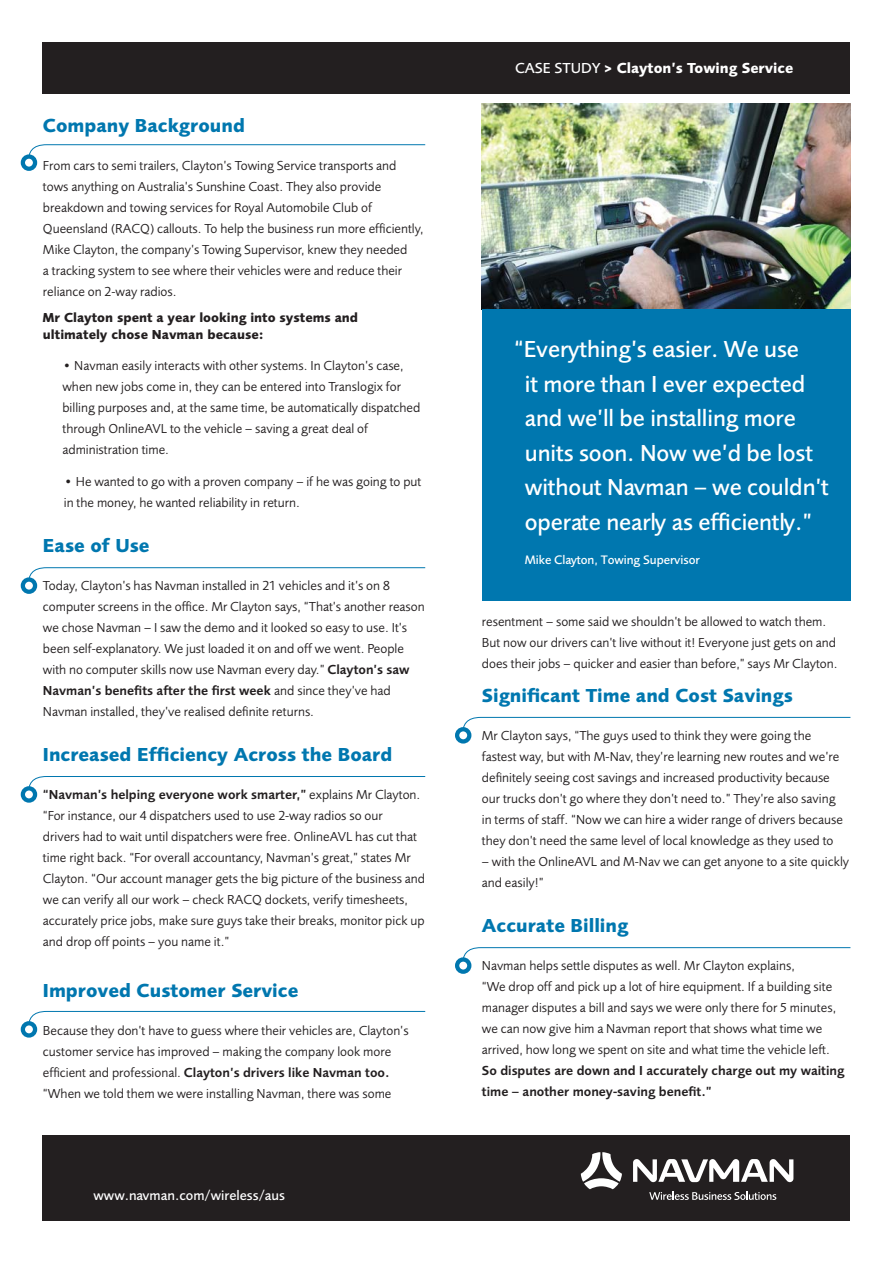
<style>
.page{position:relative;width:893px;height:1263px;background:#fff}
.page>*{position:absolute;margin:0;border:0;box-sizing:border-box;transform-origin:0 0}
.t1{font:500 24px/34.5px "Foundry Sans";letter-spacing:-.005em;color:#fff}
.t2{font:700 19.5px "Foundry Sans";color:#0077af}
.t3{font:700 15px "Foundry Sans";color:#fff}
.t4{font:500 14.1px "Foundry Sans";color:#fff}
.t5{font:13.5px/21px "Foundry Sans";color:#231f20}
.t6{font:600 13.5px/21px "Foundry Sans";color:#231f20}
.t7{font:700 13.5px/16.2px "Foundry Sans";color:#231f20}
.t8{font:500 12.75px "Foundry Sans";letter-spacing:-.005em;color:#fff}
.s1{font-weight:600}
.s2{font-weight:500}
.s3{font-family:"DIN"}
</style>
<div class="page">
<img style="left:482px;top:103px;width:368px;height:206px">
<div style="left:43px;top:1135px;width:807px;height:85px;background:#231f20"></div>
<svg style="left:581px;top:1152px;width:41px;height:37px"></svg>
<svg style="left:633px;top:1159px;width:160px;height:23px"></svg>
<svg style="left:649px;top:1191px;width:127px;height:9px"></svg>
<div style="left:43px;top:43px;width:807px;height:51px;background:#231f20"></div>
<svg style="left:29px;top:144px;width:397px;height:20px"></svg>
<div style="left:23px;top:157px;width:12px;height:12px;background:#fff;border-radius:50%"></div>
<div style="left:21px;top:154px;width:16px;height:17px;border:4px solid #0077af;border-radius:50%"></div>
<div style="left:482px;top:309px;width:368px;height:292px;background:#0077af"></div>
<svg style="left:463px;top:716px;width:388px;height:20px"></svg>
<div style="left:457px;top:729px;width:12px;height:12px;background:#fff;border-radius:50%"></div>
<div style="left:455px;top:727px;width:16px;height:16px;border:4px solid #0077af;border-radius:50%"></div>
<svg style="left:29px;top:567px;width:397px;height:20px"></svg>
<div style="left:23px;top:579px;width:12px;height:13px;background:#fff;border-radius:50%"></div>
<div style="left:21px;top:577px;width:16px;height:17px;border:4px solid #0077af;border-radius:50%"></div>
<svg style="left:29px;top:776px;width:397px;height:19px"></svg>
<div style="left:23px;top:788px;width:12px;height:12px;background:#fff;border-radius:50%"></div>
<div style="left:21px;top:786px;width:16px;height:17px;border:4px solid #0077af;border-radius:50%"></div>
<svg style="left:29px;top:1010px;width:397px;height:20px"></svg>
<div style="left:23px;top:1023px;width:12px;height:12px;background:#fff;border-radius:50%"></div>
<div style="left:21px;top:1021px;width:16px;height:16px;border:4px solid #0077af;border-radius:50%"></div>
<svg style="left:463px;top:947px;width:388px;height:19px"></svg>
<div style="left:457px;top:959px;width:12px;height:13px;background:#fff;border-radius:50%"></div>
<div style="left:455px;top:957px;width:16px;height:17px;border:4px solid #0077af;border-radius:50%"></div>
<h2 class="t2" style="left:43px;top:118px;width:203px">Company Background</h2>
<p class="t5" style="left:43px;top:156px;width:382px">From cars to semi trailers, Clayton’s Towing Service transports and tows anything on Australia’s Sunshine Coast. They also provide breakdown and towing services for Royal Automobile Club of Queensland (RACQ) callouts. To help the business run more efficiently, Mike Clayton, the company’s Towing Supervisor, knew they needed<br>a tracking system to see where their vehicles were and reduce their reliance on 2-way radios.</p>
<p class="t7" style="left:43px;top:311px;width:317px">Mr Clayton spent a year looking into systems and ultimately chose Navman because:</p>
<p class="t5" style="left:62px;top:356px;width:360px">• Navman easily interacts with other systems. In Clayton’s case, when new jobs come in, they can be entered into Translogix for billing purposes and, at the same time, be automatically dispatched through OnlineAVL to the vehicle – saving a great deal of administration time.</p>
<p class="t5" style="left:64px;top:472px;width:359px">• He wanted to go with a proven company – if he was going to put in the money, he wanted reliability in return.</p>
<h2 class="t2" style="left:43px;top:538px;width:108px">Ease of Use</h2>
<p class="t5" style="left:43px;top:576px;width:383px">Today, Clayton’s has Navman installed in 21 vehicles and it’s on 8 computer screens in the office. Mr Clayton says, “That’s another reason we chose Navman – I saw the demo and it looked so easy to use. It’s been self-explanatory. We just loaded it on and off we went. People with no computer skills now use Navman every day.” <span class="s1">Clayton’s saw Navman’s benefits after the first week</span> and since they’ve had Navman installed, they’ve realised definite returns.</p>
<h2 class="t2" style="left:43px;top:747px;width:351px">Increased Efficiency Across the Board</h2>
<p class="t5" style="left:43px;top:785px;width:384px"><span class="s1">“Navman’s helping everyone work smarter,”</span> explains Mr Clayton. “For instance, our 4 dispatchers used to use 2-way radios so our<br>drivers had to wait until dispatchers were free. OnlineAVL has cut that time right back. “For overall accountancy, Navman’s great,” states Mr Clayton. “Our account manager gets the big picture of the business and we can verify all our work – check RACQ dockets, verify timesheets, accurately price jobs, make sure guys take their breaks, monitor pick up and drop off points – you name it.”</p>
<h2 class="t2" style="left:43px;top:983px;width:257px">Improved Customer Service</h2>
<p class="t5" style="left:43px;top:1021px;width:367px">Because they don’t have to guess where their vehicles are, Clayton’s customer service has improved – making the company look more efficient and professional. <span class="s1">Clayton’s drivers like Navman too. </span>“When we told them we were installing Navman, there was some</p>
<p class="t4" style="left:94px;top:1190px;width:193px">www.navman.com/wireless/aus</p>
<p class="t3" style="left:515px;top:63px;width:280px"><span class="s2">CASE STUDY</span> <span class="s3">&gt;</span> Clayton’s Towing Service</p>
<h1 class="t1" style="left:525px;top:334px;width:306px;text-indent:-11px">“Everything’s easier. We use<br>it more than I ever expected and we’ll be installing more units soon. Now we’d be lost without Navman – we couldn’t operate nearly as efficiently.”</h1>
<p class="t8" style="left:525px;top:555px;width:177px">Mike Clayton, Towing Supervisor</p>
<p class="t5" style="left:482px;top:612px;width:357px">resentment – some said we shouldn’t be allowed to watch them.<br>But now our drivers can’t live without it! Everyone just gets on and does their jobs – quicker and easier than before,” says Mr Clayton.</p>
<h2 class="t2" style="left:482px;top:688px;width:313px">Significant Time and Cost Savings</h2>
<p class="t5" style="left:482px;top:726px;width:362px">Mr Clayton says, “The guys used to think they were going the fastest way, but with M-Nav, they’re learning new routes and we’re definitely seeing cost savings and increased productivity because our trucks don’t go where they don’t need to.” They’re also saving in terms of staff. “Now we can hire a wider range of drivers because they don’t need the same level of local knowledge as they used to</p>
<p class="t5" style="left:482px;top:852px;width:369px">– with the OnlineAVL and M-Nav we can get anyone to a site quickly and easily!”</p>
<h2 class="t2" style="left:482px;top:918px;width:148px">Accurate Billing</h2>
<p class="t5" style="left:482px;top:956px;width:356px">Navman helps settle disputes as well. Mr Clayton explains,<br>“We drop off and pick up a lot of hire equipment. If a building site manager disputes a bill and says we were only there for 5 minutes, we can now give him a Navman report that shows what time we arrived, how long we spent on site and what time the vehicle left.</p>
<p class="t6" style="left:482px;top:1061px;width:364px">So disputes are down and I accurately charge out my waiting time – another money-saving benefit.”</p>
</div>
